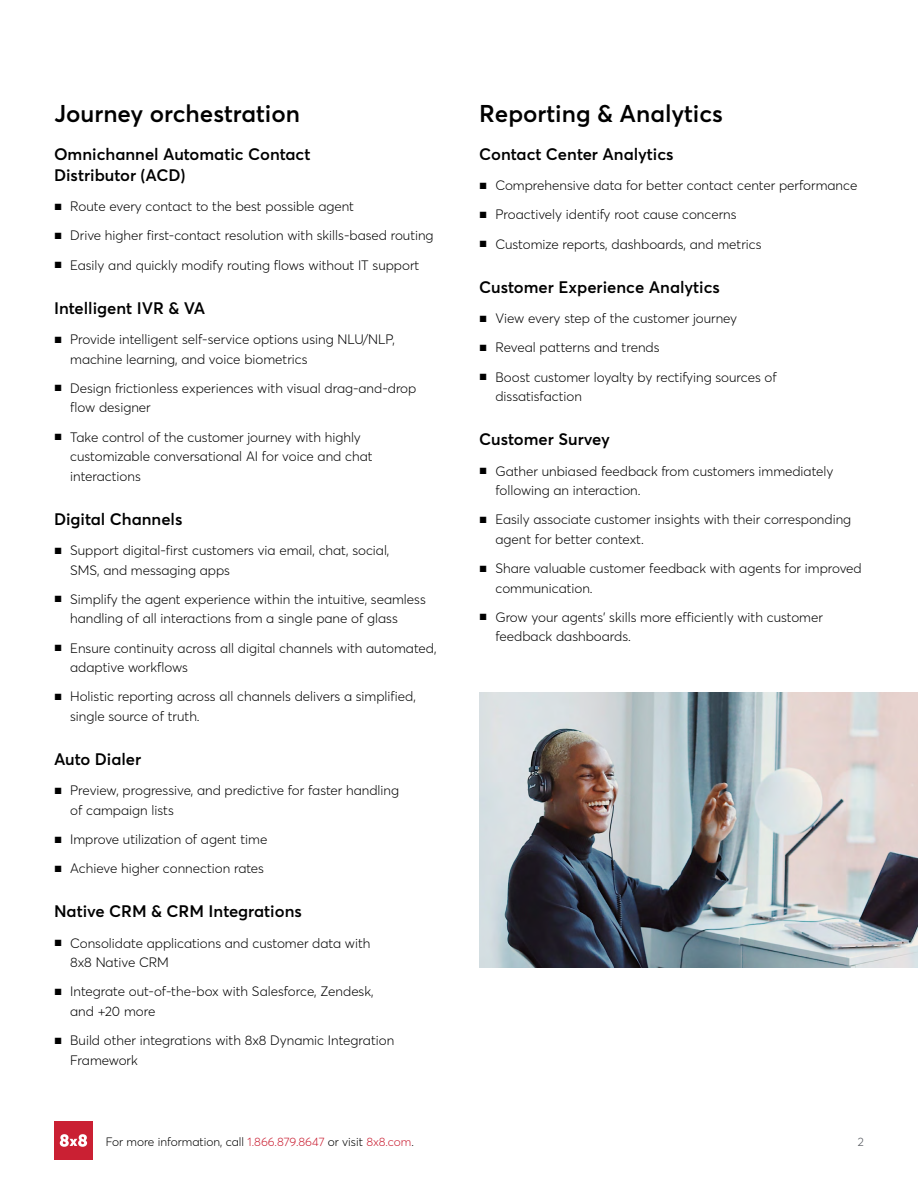
<style>
.page{position:relative;width:918px;height:1188px;background:#fff}
.page>*{position:absolute;margin:0;border:0;box-sizing:border-box;transform-origin:0 0}
.t1{font:600 24px "Averta";color:#000}
.t2{font:600 16.5px/21px "Averta";color:#000}
.t3{font:300 13.5px/19.5px "Averta";color:#000}
.t4{font:300 12px "Averta";color:#000}
.t5{font:300 12px "Averta";color:#52555b}
.s1{font-family:"Arial";font-weight:900}
.s2{color:#ca2033}
</style>
<div class="page">
<div style="left:54px;top:1121px;width:39px;height:39px;background:#ca2033"></div>
<svg style="left:60px;top:1134px;width:27px;height:13px"></svg>
<img style="left:479px;top:692px;width:439px;height:275px">
<h1 class="t1" style="left:54px;top:96px;width:248px">Journey orchestration</h1>
<p class="t2" style="left:54px;top:143px;width:258px">Omnichannel Automatic Contact<br>Distributor (ACD)</p>
<p class="t3" style="left:54px;top:196px;width:302px"><span class="s1">■</span> Route every contact to the best possible agent</p>
<p class="t3" style="left:54px;top:225px;width:381px"><span class="s1">■</span> Drive higher first-contact resolution with skills-based routing</p>
<p class="t3" style="left:54px;top:255px;width:367px"><span class="s1">■</span> Easily and quickly modify routing flows without IT support</p>
<p class="t2" style="left:54px;top:296px;width:153px">Intelligent IVR &amp; VA</p>
<p class="t3" style="left:70px;top:329px;width:326px;text-indent:-16px"><span class="s1">■</span> Provide intelligent self-service options using NLU/NLP, machine learning, and voice biometrics</p>
<p class="t3" style="left:70px;top:378px;width:348px;text-indent:-16px"><span class="s1">■</span> Design frictionless experiences with visual drag-and-drop flow designer</p>
<p class="t3" style="left:70px;top:427px;width:304px;text-indent:-16px"><span class="s1">■</span> Take control of the customer journey with highly customizable conversational AI for voice and chat interactions</p>
<p class="t2" style="left:54px;top:507px;width:130px">Digital Channels</p>
<p class="t3" style="left:70px;top:540px;width:321px;text-indent:-16px"><span class="s1">■</span> Support digital-first customers via email, chat, social,<br>SMS, and messaging apps</p>
<p class="t3" style="left:70px;top:589px;width:357px;text-indent:-16px"><span class="s1">■</span> Simplify the agent experience within the intuitive, seamless handling of all interactions from a single pane of glass</p>
<p class="t3" style="left:70px;top:638px;width:368px;text-indent:-16px"><span class="s1">■</span> Ensure continuity across all digital channels with automated, adaptive workflows</p>
<p class="t3" style="left:70px;top:686px;width:347px;text-indent:-16px"><span class="s1">■</span> Holistic reporting across all channels delivers a simplified, single source of truth.</p>
<p class="t2" style="left:54px;top:748px;width:89px">Auto Dialer</p>
<p class="t3" style="left:70px;top:780px;width:331px;text-indent:-16px"><span class="s1">■</span> Preview, progressive, and predictive for faster handling of campaign lists</p>
<p class="t3" style="left:54px;top:829px;width:215px"><span class="s1">■</span> Improve utilization of agent time</p>
<p class="t3" style="left:54px;top:858px;width:212px"><span class="s1">■</span> Achieve higher connection rates</p>
<p class="t2" style="left:54px;top:900px;width:249px">Native CRM &amp; CRM Integrations</p>
<p class="t3" style="left:70px;top:933px;width:302px;text-indent:-16px"><span class="s1">■</span> Consolidate applications and customer data with<br>8x8 Native CRM</p>
<p class="t3" style="left:70px;top:981px;width:305px;text-indent:-16px"><span class="s1">■</span> Integrate out-of-the-box with Salesforce, Zendesk, and +20 more</p>
<p class="t3" style="left:70px;top:1030px;width:326px;text-indent:-16px"><span class="s1">■</span> Build other integrations with 8x8 Dynamic Integration<br>Framework</p>
<h1 class="t1" style="left:479px;top:96px;width:245px">Reporting &amp; Analytics</h1>
<p class="t2" style="left:479px;top:143px;width:196px">Contact Center Analytics</p>
<p class="t3" style="left:479px;top:175px;width:380px"><span class="s1">■</span> Comprehensive data for better contact center performance</p>
<p class="t3" style="left:479px;top:204px;width:259px"><span class="s1">■</span> Proactively identify root cause concerns</p>
<p class="t3" style="left:479px;top:234px;width:284px"><span class="s1">■</span> Customize reports, dashboards, and metrics</p>
<p class="t2" style="left:479px;top:275px;width:242px">Customer Experience Analytics</p>
<p class="t3" style="left:479px;top:308px;width:260px"><span class="s1">■</span> View every step of the customer journey</p>
<p class="t3" style="left:479px;top:337px;width:182px"><span class="s1">■</span> Reveal patterns and trends</p>
<p class="t3" style="left:495px;top:367px;width:283px;text-indent:-16px"><span class="s1">■</span> Boost customer loyalty by rectifying sources of dissatisfaction</p>
<p class="t2" style="left:479px;top:428px;width:132px">Customer Survey</p>
<p class="t3" style="left:495px;top:461px;width:339px;text-indent:-16px"><span class="s1">■</span> Gather unbiased feedback from customers immediately following an interaction.</p>
<p class="t3" style="left:495px;top:509px;width:357px;text-indent:-16px"><span class="s1">■</span> Easily associate customer insights with their corresponding agent for better context.</p>
<p class="t3" style="left:495px;top:558px;width:368px;text-indent:-16px"><span class="s1">■</span> Share valuable customer feedback with agents for improved communication.</p>
<p class="t3" style="left:495px;top:607px;width:329px;text-indent:-16px"><span class="s1">■</span> Grow your agents’ skills more efficiently with customer feedback dashboards.</p>
<p class="t4" style="left:106px;top:1133px;width:310px">For more information, call <span class="s2">1.866.879.8647</span> or visit <span class="s2">8x8.com</span>.</p>
<p class="t5" style="left:858px;top:1133px;width:8px">2</p>
</div>
